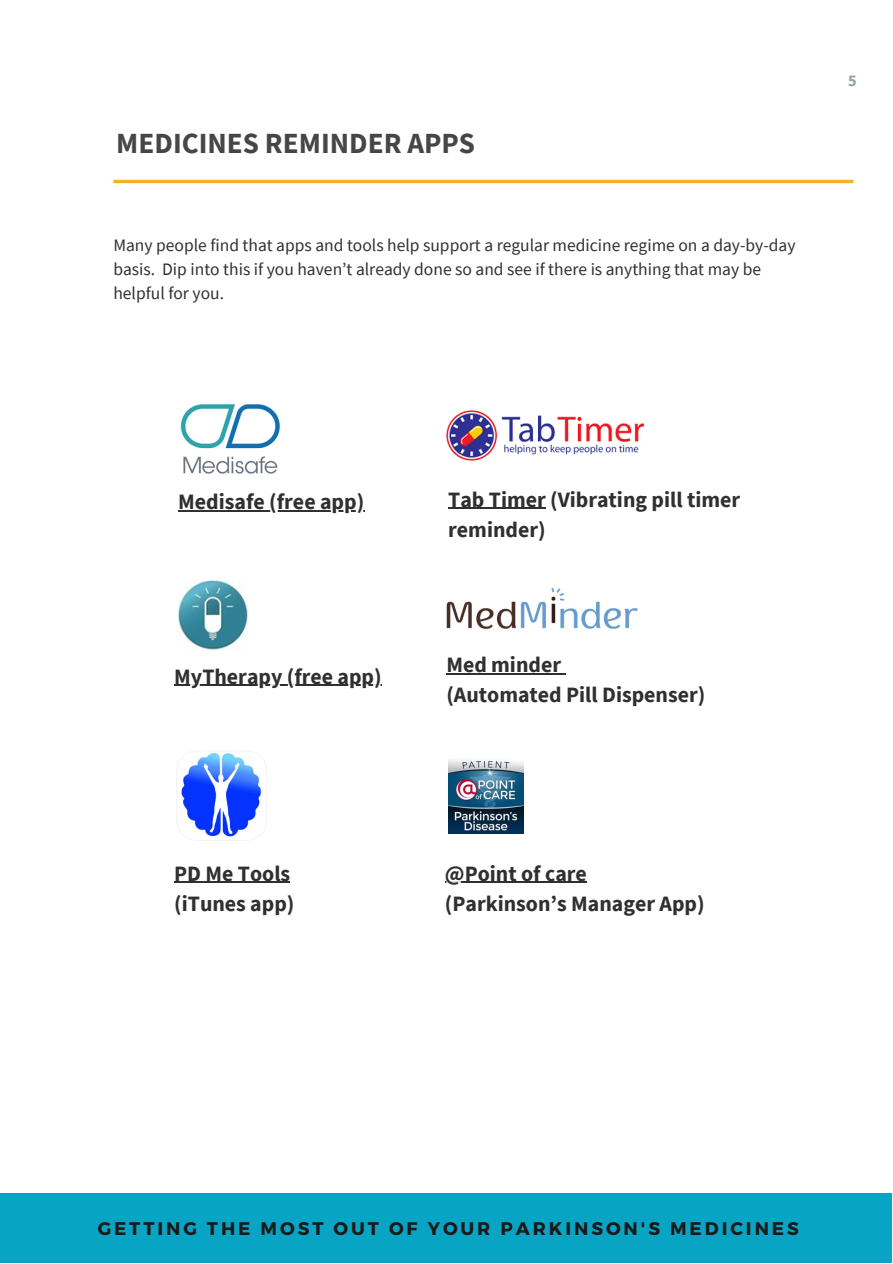
<style>
.page{position:relative;width:893px;height:1264px;background:#fff}
.page>*{position:absolute;margin:0;border:0;box-sizing:border-box;transform-origin:0 0}
.t1{font:700 29.1px "Source Sans Pro";color:#464646}
.t2{font:700 21.9px/30.3px "Source Sans Pro";color:#303030}
.t3{font:700 18.15px "Montserrat";letter-spacing:.16em;color:#1c191a}
.t4{font:17.55px/24px "Source Sans Pro";color:#303030}
.t5{font:700 16.2px "Source Sans Pro";color:#91a1a4}
</style>
<div class="page">
<img style="left:180px;top:404px;width:100px;height:70px">
<img style="left:446px;top:410px;width:199px;height:51px">
<img style="left:446px;top:587px;width:192px;height:43px">
<img style="left:448px;top:759px;width:75px;height:74px">
<div style="left:0;top:1192px;width:891px;height:70px;background:#07a5c3"></div>
<hr style="left:113px;top:180px;width:740px;height:3px;background:#f4b324">
<img style="left:178px;top:580px;width:70px;height:70px">
<img style="left:176px;top:750px;width:91px;height:91px">
<hr style="left:178px;top:510px;width:186px;height:1px;background:#303030">
<hr style="left:174px;top:684px;width:207px;height:1px;background:#303030">
<hr style="left:448px;top:508px;width:97px;height:1px;background:#303030">
<hr style="left:174px;top:881px;width:116px;height:1px;background:#303030">
<hr style="left:446px;top:673px;width:115px;height:1px;background:#303030">
<hr style="left:445px;top:881px;width:142px;height:1px;background:#303030">
<h1 class="t1" style="left:116px;top:124px;width:360px">MEDICINES REMINDER APPS</h1>
<p class="t4" style="left:113px;top:232px;width:683px">Many people find that apps and tools help support a regular medicine regime on a day-by-day basis. Dip into this if you haven’t already done so and see if there is anything that may be helpful for you.</p>
<p class="t5" style="left:848px;top:70px;width:10px">5</p>
<p class="t2" style="left:178px;top:486px;width:188px">Medisafe (free app)</p>
<p class="t2" style="left:174px;top:660px;width:209px">MyTherapy (free app)</p>
<p class="t2" style="left:174px;top:857px;width:122px">PD Me Tools (iTunes app)</p>
<p class="t2" style="left:448px;top:484px;width:293px">Tab Timer (Vibrating pill timer reminder)</p>
<p class="t2" style="left:446px;top:649px;width:260px">Med minder<br>(Automated Pill Dispenser)</p>
<p class="t2" style="left:445px;top:857px;width:261px">@Point of care (Parkinson’s Manager App)</p>
<p class="t3" style="left:98px;top:1216px;width:702px">GETTING THE MOST OUT OF YOUR PARKINSON'S MEDICINES</p>
</div>
